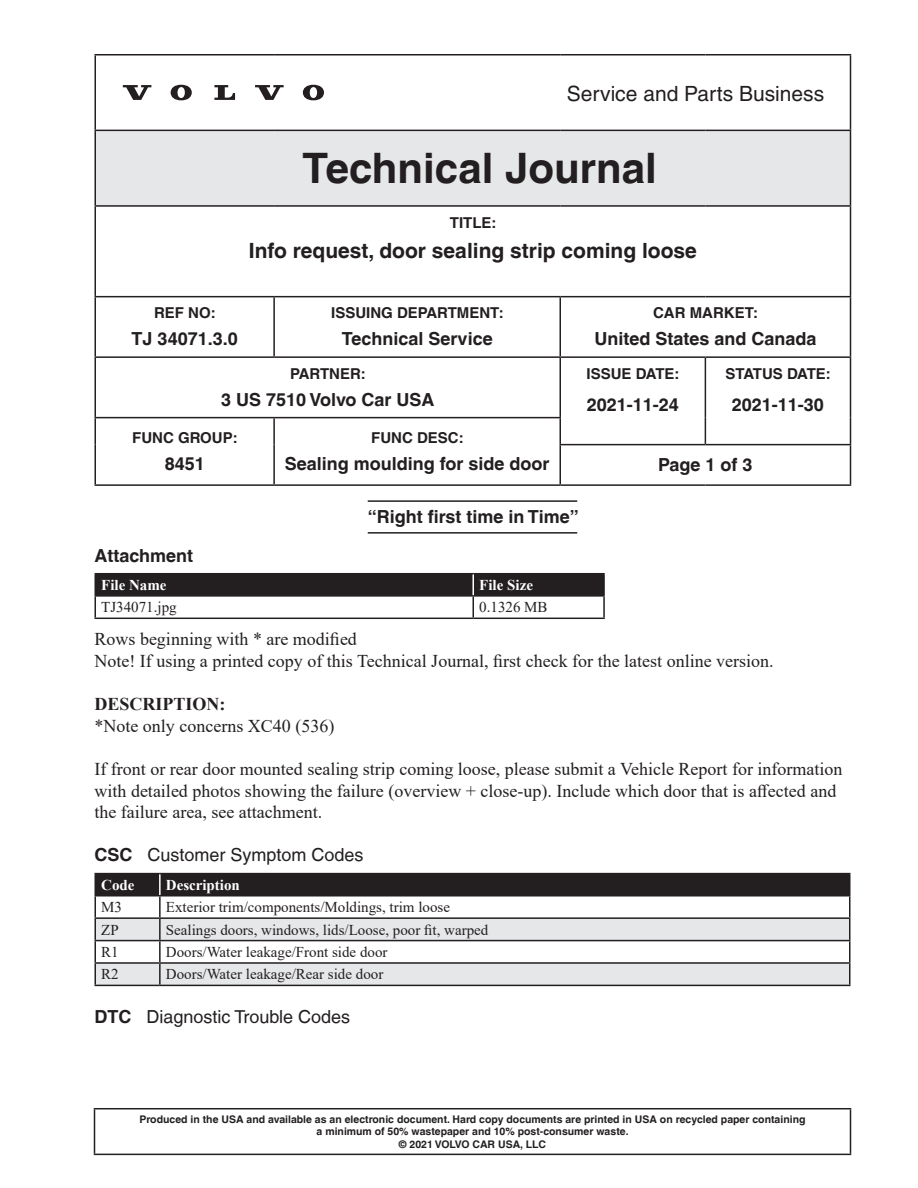
<style>
.page{position:relative;width:918px;height:1188px;background:#fff}
.page>*{position:absolute;margin:0;border:0;box-sizing:border-box;transform-origin:0 0}
.t1{font:700 42px "Helvetica LT";color:#231f20}
.t2{font:700 21px "Helvetica LT";color:#231f20}
.t3{font:21px "Helvetica LT Std";color:#231f20}
.t4{font:18px/21.6px "Times New Roman";color:#231f20}
.t5{font:700 18px "Helvetica LT";color:#231f20}
.t6{font:18px "Helvetica LT";color:#231f20}
.t7{font:700 18px "Times New Roman";color:#231f20}
.t8{font:15px "Times New Roman";color:#231f20}
.t9{font:700 15px "Helvetica LT";color:#231f20}
.t10{font:700 15px "Times New Roman";color:#fff}
.t11{font:700 15px "Helvetica LT";letter-spacing:-.02em;color:#231f20}
.t12{font:700 10.5px/12.6px "Helvetica LT";color:#231f20;text-align:center}
.s1{font-weight:700}
</style>
<div class="page">
<div style="left:95px;top:130px;width:756px;height:76px;background:#e6e7e9"></div>
<hr style="left:94px;top:54px;width:180px;height:2px;background:#231f20">
<hr style="left:94px;top:56px;width:2px;height:74px;background:#231f20">
<hr style="left:274px;top:54px;width:286px;height:2px;background:#231f20">
<hr style="left:560px;top:54px;width:145px;height:2px;background:#231f20">
<hr style="left:705px;top:54px;width:146px;height:2px;background:#231f20">
<hr style="left:94px;top:130px;width:180px;height:1px;background:#231f20">
<hr style="left:94px;top:131px;width:2px;height:74px;background:#231f20">
<hr style="left:274px;top:130px;width:286px;height:1px;background:#231f20">
<hr style="left:560px;top:130px;width:145px;height:1px;background:#231f20">
<hr style="left:705px;top:130px;width:146px;height:1px;background:#231f20">
<hr style="left:94px;top:205px;width:180px;height:2px;background:#231f20">
<hr style="left:94px;top:207px;width:2px;height:89px;background:#231f20">
<hr style="left:274px;top:205px;width:286px;height:2px;background:#231f20">
<hr style="left:560px;top:205px;width:145px;height:2px;background:#231f20">
<hr style="left:705px;top:205px;width:146px;height:2px;background:#231f20">
<hr style="left:94px;top:296px;width:180px;height:1px;background:#231f20">
<hr style="left:94px;top:297px;width:2px;height:59px;background:#231f20">
<hr style="left:274px;top:296px;width:286px;height:1px;background:#231f20">
<hr style="left:273px;top:297px;width:2px;height:59px;background:#231f20">
<hr style="left:560px;top:296px;width:145px;height:1px;background:#231f20">
<hr style="left:560px;top:297px;width:1px;height:59px;background:#231f20">
<hr style="left:705px;top:296px;width:146px;height:1px;background:#231f20">
<hr style="left:850px;top:297px;width:1px;height:59px;background:#231f20">
<hr style="left:94px;top:356px;width:180px;height:2px;background:#231f20">
<hr style="left:94px;top:358px;width:2px;height:59px;background:#231f20">
<hr style="left:274px;top:356px;width:286px;height:2px;background:#231f20">
<hr style="left:560px;top:356px;width:145px;height:2px;background:#231f20">
<hr style="left:560px;top:358px;width:1px;height:59px;background:#231f20">
<hr style="left:705px;top:356px;width:146px;height:2px;background:#231f20">
<hr style="left:705px;top:358px;width:1px;height:60px;background:#231f20">
<hr style="left:850px;top:358px;width:1px;height:60px;background:#231f20">
<hr style="left:94px;top:417px;width:180px;height:1px;background:#231f20">
<hr style="left:94px;top:418px;width:2px;height:27px;background:#231f20">
<hr style="left:274px;top:417px;width:287px;height:1px;background:#231f20">
<hr style="left:273px;top:418px;width:2px;height:27px;background:#231f20">
<svg style="left:560px;top:418px;width:1px;height:26px"></svg>
<svg style="left:705px;top:418px;width:1px;height:26px"></svg>
<svg style="left:850px;top:418px;width:1px;height:26px"></svg>
<hr style="left:94px;top:445px;width:2px;height:39px;background:#231f20">
<hr style="left:273px;top:445px;width:2px;height:39px;background:#231f20">
<hr style="left:560px;top:444px;width:145px;height:1px;background:#231f20">
<hr style="left:560px;top:445px;width:1px;height:39px;background:#231f20">
<hr style="left:705px;top:444px;width:146px;height:1px;background:#231f20">
<hr style="left:850px;top:445px;width:1px;height:39px;background:#231f20">
<hr style="left:94px;top:484px;width:180px;height:2px;background:#231f20">
<hr style="left:274px;top:484px;width:286px;height:2px;background:#231f20">
<hr style="left:560px;top:484px;width:145px;height:2px;background:#231f20">
<hr style="left:705px;top:484px;width:146px;height:2px;background:#231f20">
<hr style="left:850px;top:56px;width:1px;height:74px;background:#231f20">
<hr style="left:850px;top:131px;width:1px;height:74px;background:#231f20">
<hr style="left:850px;top:207px;width:1px;height:89px;background:#231f20">
<svg style="left:123px;top:85px;width:28px;height:15px"></svg>
<svg style="left:214px;top:85px;width:21px;height:15px"></svg>
<svg style="left:171px;top:85px;width:21px;height:15px"></svg>
<svg style="left:255px;top:85px;width:29px;height:15px"></svg>
<svg style="left:303px;top:85px;width:21px;height:15px"></svg>
<hr style="left:94px;top:1108px;width:757px;height:1px;background:#231f20">
<hr style="left:94px;top:1109px;width:1px;height:45px;background:#231f20">
<hr style="left:850px;top:1109px;width:1px;height:45px;background:#231f20">
<hr style="left:94px;top:1154px;width:757px;height:1px;background:#231f20">
<hr style="left:368px;top:500px;width:209px;height:2px;background:#231f20">
<hr style="left:368px;top:532px;width:209px;height:2px;background:#231f20">
<div style="left:96px;top:574px;width:507px;height:21px;background:#231f20"></div>
<hr style="left:94px;top:573px;width:379px;height:1px;background:#231f20">
<hr style="left:94px;top:574px;width:2px;height:21px;background:#231f20">
<hr style="left:473px;top:573px;width:132px;height:1px;background:#231f20">
<hr style="left:94px;top:595px;width:379px;height:2px;background:#231f20">
<hr style="left:94px;top:597px;width:2px;height:21px;background:#231f20">
<hr style="left:473px;top:595px;width:132px;height:2px;background:#231f20">
<hr style="left:472px;top:597px;width:2px;height:21px;background:#231f20">
<hr style="left:603px;top:597px;width:2px;height:21px;background:#231f20">
<hr style="left:94px;top:618px;width:379px;height:1px;background:#231f20">
<hr style="left:473px;top:618px;width:132px;height:1px;background:#231f20">
<hr style="left:472px;top:574px;width:2px;height:21px;background:#fff">
<hr style="left:603px;top:574px;width:2px;height:21px;background:#231f20">
<hr style="left:94px;top:873px;width:66px;height:1px;background:#231f20">
<hr style="left:94px;top:874px;width:2px;height:21px;background:#231f20">
<hr style="left:160px;top:873px;width:690px;height:1px;background:#231f20">
<hr style="left:94px;top:895px;width:66px;height:2px;background:#231f20">
<hr style="left:94px;top:897px;width:2px;height:20px;background:#231f20">
<hr style="left:94px;top:917px;width:66px;height:2px;background:#231f20">
<hr style="left:94px;top:919px;width:2px;height:21px;background:#231f20">
<hr style="left:94px;top:940px;width:66px;height:1px;background:#231f20">
<hr style="left:94px;top:941px;width:2px;height:21px;background:#231f20">
<hr style="left:94px;top:962px;width:66px;height:2px;background:#231f20">
<hr style="left:94px;top:964px;width:2px;height:21px;background:#231f20">
<hr style="left:94px;top:985px;width:66px;height:1px;background:#231f20">
<hr style="left:160px;top:985px;width:690px;height:1px;background:#231f20">
<svg style="left:95px;top:874px;width:755px;height:111px"></svg>
<p class="t3" style="left:567px;top:82px;width:259px">Service and Parts Business</p>
<h1 class="t1" style="left:303px;top:143px;width:356px">Technical Journal</h1>
<p class="t9" style="left:450px;top:213px;width:48px">TITLE:</p>
<p class="t2" style="left:249px;top:238px;width:450px">Info request, door sealing strip coming loose</p>
<p class="t9" style="left:154px;top:304px;width:63px">REF NO:</p>
<p class="t5" style="left:132px;top:328px;width:108px">TJ 34071.3.0</p>
<p class="t9" style="left:331px;top:304px;width:174px">ISSUING DEPARTMENT:</p>
<p class="t5" style="left:342px;top:328px;width:153px">Technical Service</p>
<p class="t9" style="left:653px;top:304px;width:107px">CAR MARKET:</p>
<p class="t5" style="left:594px;top:327px;width:224px">United States and Canada</p>
<p class="t9" style="left:290px;top:364px;width:77px">PARTNER:</p>
<p class="t5" style="left:221px;top:388px;width:215px">3 US 7510 Volvo Car USA</p>
<p class="t9" style="left:587px;top:364px;width:95px">ISSUE DATE:</p>
<p class="t5" style="left:587px;top:394px;width:94px">2021-11-24</p>
<p class="t11" style="left:726px;top:364px;width:107px">STATUS DATE:</p>
<p class="t5" style="left:732px;top:394px;width:94px">2021-11-30</p>
<p class="t9" style="left:132px;top:429px;width:107px">FUNC GROUP:</p>
<p class="t5" style="left:165px;top:453px;width:42px">8451</p>
<p class="t9" style="left:371px;top:429px;width:94px">FUNC DESC:</p>
<p class="t5" style="left:285px;top:453px;width:266px">Sealing moulding for side door</p>
<p class="t5" style="left:658px;top:454px;width:96px">Page 1 of 3</p>
<p class="t5" style="left:368px;top:506px;width:212px">“Right first time in Time”</p>
<p class="t5" style="left:94px;top:544px;width:100px">Attachment</p>
<p class="t10" style="left:101px;top:574px;width:67px">File Name</p>
<p class="t10" style="left:479px;top:574px;width:55px">File Size</p>
<p class="t8" style="left:101px;top:597px;width:77px">TJ34071.jpg</p>
<p class="t8" style="left:479px;top:597px;width:70px">0.1326 MB</p>
<p class="t4" style="left:94px;top:628px;width:681px">Rows beginning with * are modified<br>Note! If using a printed copy of this Technical Journal, first check for the latest online version.</p>
<p class="t7" style="left:94px;top:691px;width:133px">DESCRIPTION:</p>
<p class="t4" style="left:94px;top:714px;width:241px">*Note only concerns XC40 (536)</p>
<p class="t4" style="left:94px;top:758px;width:750px">If front or rear door mounted sealing strip coming loose, please submit a Vehicle Report for information with detailed photos showing the failure (overview + close-up). Include which door that is affected and the failure area, see attachment.</p>
<p class="t6" style="left:94px;top:845px;width:271px"><span class="s1">CSC</span> Customer Symptom Codes</p>
<p class="t10" style="left:101px;top:874px;width:35px">Code</p>
<p class="t10" style="left:166px;top:874px;width:76px">Description</p>
<p class="t8" style="left:101px;top:897px;width:22px">M3</p>
<p class="t8" style="left:166px;top:897px;width:286px">Exterior trim/components/Moldings, trim loose</p>
<p class="t8" style="left:101px;top:919px;width:19px">ZP</p>
<p class="t8" style="left:166px;top:919px;width:324px">Sealings doors, windows, lids/Loose, poor fit, warped</p>
<p class="t8" style="left:101px;top:941px;width:19px">R1</p>
<p class="t8" style="left:166px;top:941px;width:223px">Doors/Water leakage/Front side door</p>
<p class="t8" style="left:101px;top:964px;width:19px">R2</p>
<p class="t8" style="left:166px;top:964px;width:219px">Doors/Water leakage/Rear side door</p>
<p class="t6" style="left:94px;top:1007px;width:257px"><span class="s1">DTC</span> Diagnostic Trouble Codes</p>
<p class="t12" style="left:139px;top:1113px;width:668px">Produced in the USA and available as an electronic document. Hard copy documents are printed in USA on recycled paper containing a minimum of 50% wastepaper and 10% post-consumer waste.<br>© 2021 VOLVO CAR USA, LLC</p>
</div>
